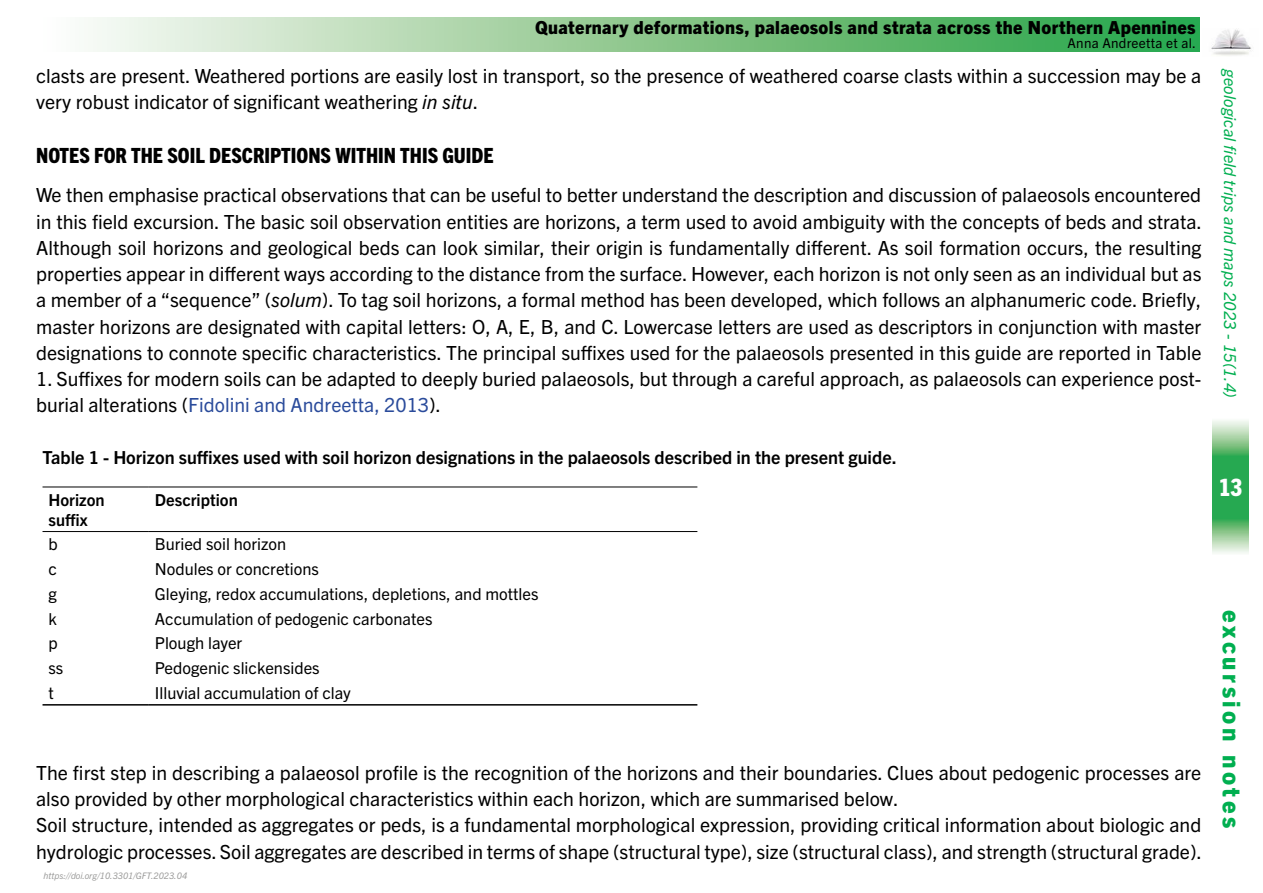
<style>
.page{position:relative;width:1263px;height:893px;background:#fff}
.page>*{position:absolute;margin:0;border:0;box-sizing:border-box;transform-origin:0 0}
.t1{font:800 24px "Trade Gothic Next LT Pro";letter-spacing:.15em;color:#00af50}
.t2{font:800 condensed 24px "Trade Gothic Next LT Pro";color:#fff}
.t3{font:800 condensed 21px "Trade Gothic Next LT Pro";color:#000}
.t4{font:19.5px/26.2px "Trade Gothic Next LT Pro";color:#000}
.t5{font:700 18px "Trade Gothic Next LT Pro";color:#000}
.t6{font:800 18px "Trade Gothic Next LT Pro";letter-spacing:.02em;color:#000}
.t7{font:16.5px "Trade Gothic Next LT Pro";color:#000}
.t8{font:italic 16.5px "Trade Gothic Next LT Pro";letter-spacing:.01em;color:#00af50}
.t9{font:700 16.5px/19.8px "Trade Gothic Next LT Pro";color:#000}
.t10{font:13.5px "Trade Gothic Next LT Pro";letter-spacing:.02em;color:#000}
.t11{font:italic 9px "Trade Gothic Next LT Pro";color:#9d9d9c}
.s1{font-style:italic}
.s2{color:#2a4b9b}
</style>
<div class="page">
<img style="left:1211px;top:29px;width:41px;height:27px">
<svg style="left:93px;top:17px;width:1107px;height:34px;background:#8cc993"></svg>
<svg style="left:1212px;top:420px;width:37px;height:133px;background:#65be7b"></svg>
<hr style="left:43px;top:704px;width:106px;height:2px;background:#000">
<hr style="left:149px;top:704px;width:548px;height:2px;background:#000">
<hr style="left:43px;top:487px;width:106px;height:1px;background:#000">
<hr style="left:149px;top:487px;width:548px;height:1px;background:#000">
<hr style="left:43px;top:531px;width:106px;height:1px;background:#000">
<hr style="left:149px;top:531px;width:548px;height:1px;background:#000">
<p class="t6" style="left:535px;top:15px;width:662px">Quaternary deformations, palaeosols and strata across the Northern Apennines</p>
<p class="t10" style="left:1067px;top:33px;width:130px">Anna Andreetta et al.</p>
<p class="t4" style="left:36px;top:62px;width:1167px">clasts are present. Weathered portions are easily lost in transport, so the presence of weathered coarse clasts within a succession may be a very robust indicator of significant weathering <span class="s1">in situ</span>.</p>
<p class="t3" style="left:36px;top:141px;width:459px">NOTES FOR THE SOIL DESCRIPTIONS WITHIN THIS GUIDE</p>
<p class="t4" style="left:36px;top:181px;width:1167px;text-align:justify">We then emphasise practical observations that can be useful to better understand the description and discussion of palaeosols encountered in this field excursion. The basic soil observation entities are horizons, a term used to avoid ambiguity with the concepts of beds and strata.<br>Although soil horizons and geological beds can look similar, their origin is fundamentally different. As soil formation occurs, the resulting properties appear in different ways according to the distance from the surface. However, each horizon is not only seen as an individual but as a member of a “sequence” (<span class="s1">solum</span>). To tag soil horizons, a formal method has been developed, which follows an alphanumeric code. Briefly, master horizons are designated with capital letters: O, A, E, B, and C. Lowercase letters are used as descriptors in conjunction with master designations to connote specific characteristics. The principal suffixes used for the palaeosols presented in this guide are reported in Table</p>
<p class="t4" style="left:36px;top:364px;width:1167px">1. Suffixes for modern soils can be adapted to deeply buried palaeosols, but through a careful approach, as palaeosols can experience post&shy;burial alterations (<span class="s2">Fidolini and Andreetta, 2013</span>).</p>
<p class="t5" style="left:43px;top:444px;width:856px">Table 1 - Horizon suffixes used with soil horizon designations in the palaeosols described in the present guide.</p>
<p class="t9" style="left:49px;top:489px;width:58px">Horizon suffix</p>
<p class="t9" style="left:155px;top:489px;width:84px">Description</p>
<p class="t7" style="left:49px;top:533px;width:11px">b</p>
<p class="t7" style="left:155px;top:533px;width:133px">Buried soil horizon</p>
<p class="t7" style="left:49px;top:558px;width:10px">c</p>
<p class="t7" style="left:155px;top:558px;width:166px">Nodules or concretions</p>
<p class="t7" style="left:49px;top:582px;width:10px">g</p>
<p class="t7" style="left:155px;top:582px;width:385px">Gleying, redox accumulations, depletions, and mottles</p>
<p class="t7" style="left:49px;top:607px;width:10px">k</p>
<p class="t7" style="left:155px;top:607px;width:279px">Accumulation of pedogenic carbonates</p>
<p class="t7" style="left:49px;top:632px;width:11px">p</p>
<p class="t7" style="left:155px;top:632px;width:89px">Plough layer</p>
<p class="t7" style="left:49px;top:657px;width:16px">ss</p>
<p class="t7" style="left:155px;top:657px;width:166px">Pedogenic slickensides</p>
<p class="t7" style="left:49px;top:681px;width:7px">t</p>
<p class="t7" style="left:155px;top:681px;width:197px">Illuvial accumulation of clay</p>
<p class="t4" style="left:36px;top:758px;width:1167px">The first step in describing a palaeosol profile is the recognition of the horizons and their boundaries. Clues about pedogenic processes are also provided by other morphological characteristics within each horizon, which are summarised below.<br>Soil structure, intended as aggregates or peds, is a fundamental morphological expression, providing critical information about biologic and hydrologic processes. Soil aggregates are described in terms of shape (structural type), size (structural class), and strength (structural grade).</p>
<p class="t11" style="left:44px;top:870px;width:145px">https://doi.org/10.3301/GFT.2023.04</p>
<p class="t8" style="left:1242px;top:69px;width:331px;rotate:90deg">geological field trips and maps 2023 - 15(1.4)</p>
<p class="t2" style="left:1219px;top:471px;width:25px">13</p>
<p class="t1" style="left:1248px;top:610px;width:220px;rotate:90deg">excursion notes</p>
</div>
